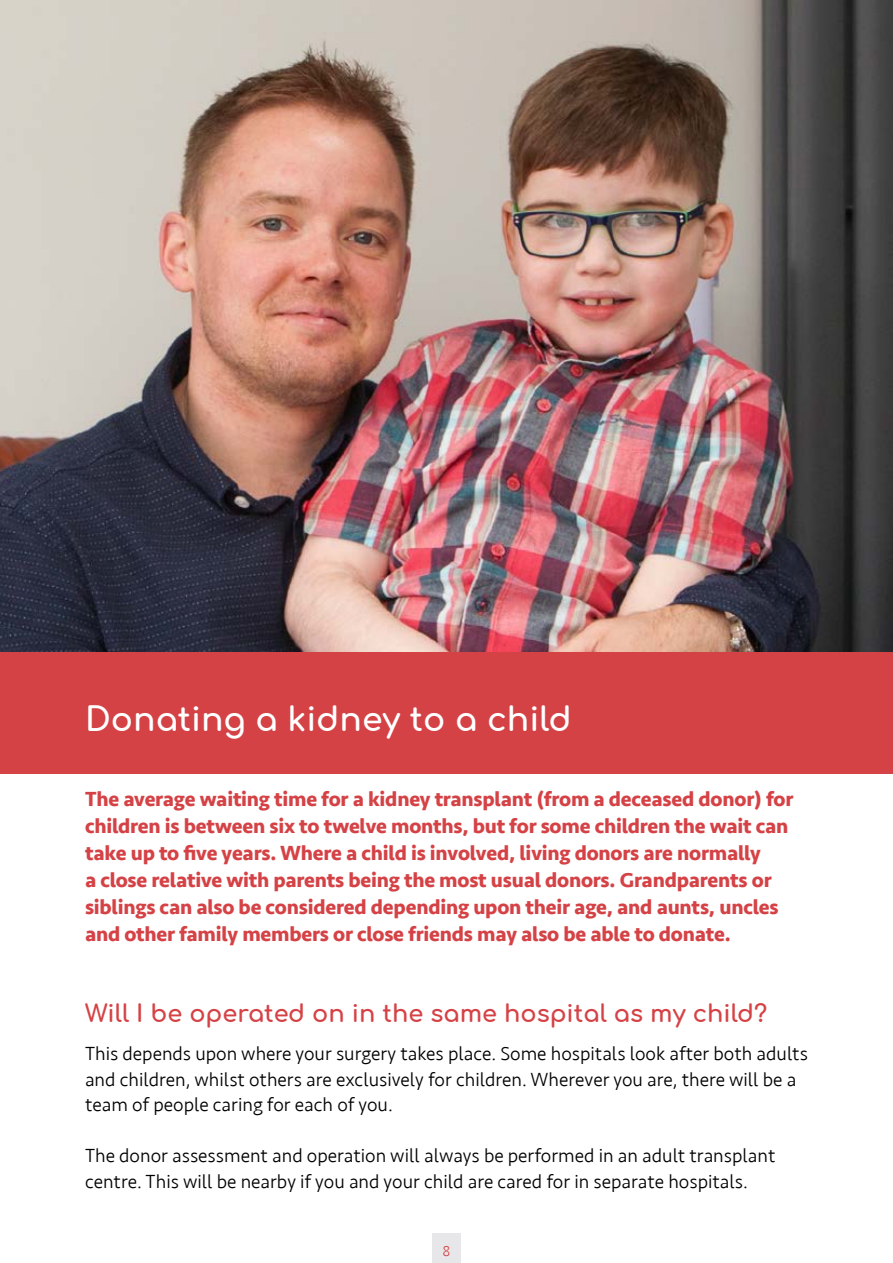
<style>
.page{position:relative;width:893px;height:1263px;background:#fff}
.page>*{position:absolute;margin:0;border:0;box-sizing:border-box;transform-origin:0 0}
.t1{font:700 33px "Comfortaa";color:#fff}
.t2{font:700 24px "Comfortaa";color:#d54246}
.t3{font:700 21px/27px "Seravek";letter-spacing:-.01em;color:#d54246}
.t4{font:300 19.5px/25.5px "Seravek";color:#000}
.t5{font:300 15px "Seravek";color:#d54246}
</style>
<div class="page">
<div style="left:0;top:652px;width:893px;height:122px;background:#d54246"></div>
<img style="left:0;top:0;width:893px;height:652px">
<div style="left:432px;top:1234px;width:29px;height:29px;background:#e7e6e8"></div>
<h1 class="t1" style="left:85px;top:688px;width:488px">Donating a kidney to a child</h1>
<p class="t3" style="left:85px;top:785px;width:710px">The average waiting time for a kidney transplant (from a deceased donor) for children is between six to twelve months, but for some children the wait can take up to five years. Where a child is involved, living donors are normally<br>a close relative with parents being the most usual donors. Grandparents or siblings can also be considered depending upon their age, and aunts, uncles and other family members or close friends may also be able to donate.</p>
<p class="t2" style="left:85px;top:991px;width:684px">Will I be operated on in the same hospital as my child?</p>
<p class="t4" style="left:85px;top:1041px;width:724px">This depends upon where your surgery takes place. Some hospitals look after both adults and children, whilst others are exclusively for children. Wherever you are, there will be a team of people caring for each of you.</p>
<p class="t4" style="left:85px;top:1143px;width:692px">The donor assessment and operation will always be performed in an adult transplant centre. This will be nearby if you and your child are cared for in separate hospitals.</p>
<p class="t5" style="left:442px;top:1242px;width:10px">8</p>
</div>
